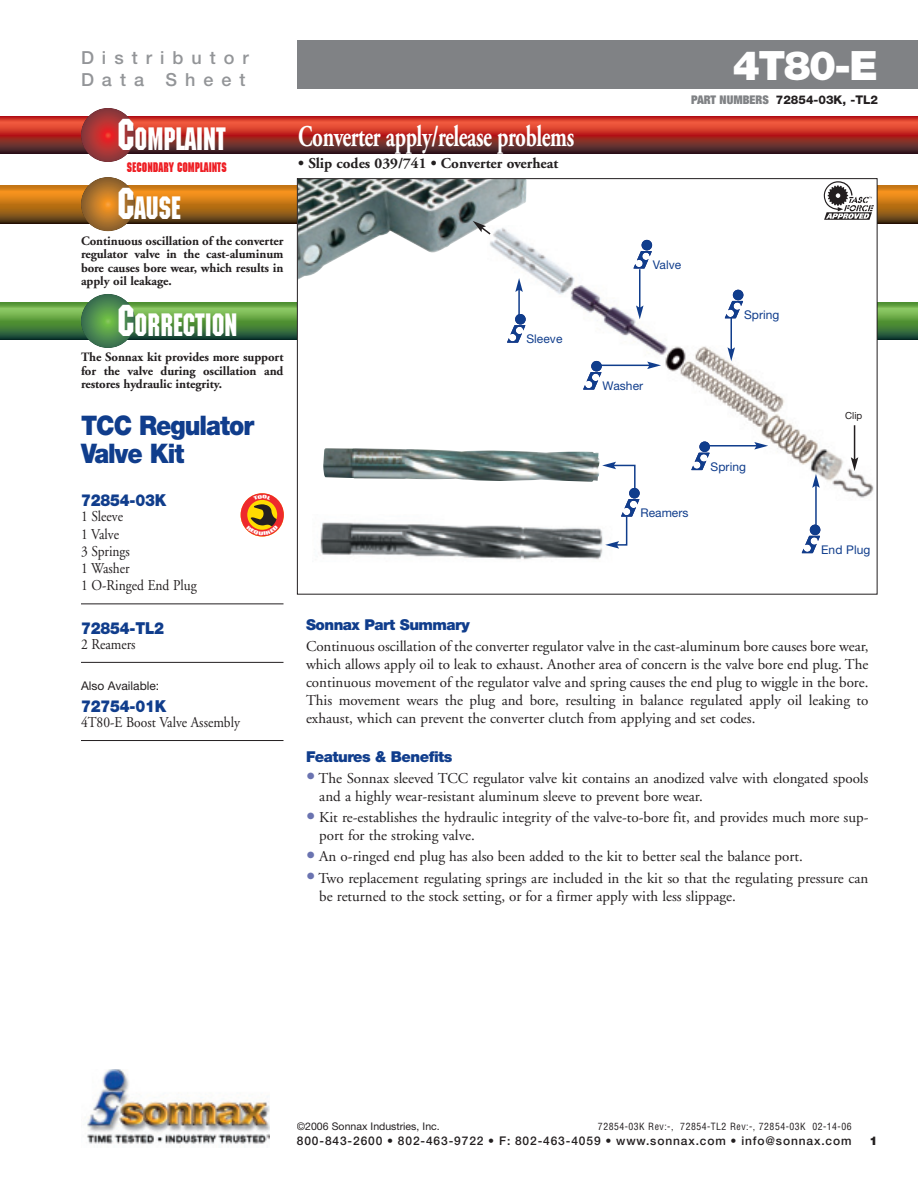
<style>
.page{position:relative;width:918px;height:1188px;background:#fff}
.page>*{position:absolute;margin:0;border:0;box-sizing:border-box;transform-origin:0 0}
.t1{font:900 40.5px "Helvetica Neue";color:#fff}
.t2{font:31.5px "Machine";color:#fff;scale:.85 1}
.t3{font:700 30px "Adobe Garamond";letter-spacing:-.02em;color:#fff;scale:.7 1}
.t4{font:900 27px/27.8px "Helvetica Neue";letter-spacing:-.04em;color:#103d8c;scale:.9 1}
.t5{font:500 18px/21.6px "Helvetica Neue";letter-spacing:.445em;color:#939598}
.t6{font:900 16.5px "Helvetica Neue";letter-spacing:-.015em;color:#103d8c;scale:.9 1}
.t7{font:15px/18px "Adobe Garamond";color:#231f20}
.t8{font:15px/17.1px "Adobe Garamond";color:#231f20;scale:.9 1}
.t9{font:700 15px "Adobe Garamond";color:#231f20}
.t10{font:900 15px "Helvetica Neue";letter-spacing:-.035em;color:#103d8c}
.t11{font:700 13.5px "Machine";color:#ee1d23;scale:.85 1}
.t12{font:700 12.75px/13.5px "Adobe Garamond";letter-spacing:-.005em;color:#231f20;text-align:justify}
.t13{font:500 12px "Helvetica Neue";letter-spacing:.07em;color:#231f20}
.t14{font:12px "Helvetica Neue";letter-spacing:.005em;color:#103d8c}
.t15{font:800 12px "Helvetica Neue";color:#231f20}
.t16{font:12px "Helvetica Neue";color:#231f20}
.t17{font:900 12px "Helvetica Neue";color:#231f20}
.t18{font:10.5px "Helvetica Neue";color:#231f20}
.t19{font:condensed 9.75px "Helvetica";letter-spacing:.05em;color:#231f20}
.t20{font:9.75px "Helvetica Neue";color:#231f20}
.s1{font-weight:900;font-stretch:expanded;color:#808285}
.s2{font-size:43.5px}
.s3{font-size:24px;color:#6a73b0}
</style>
<div class="page">
<hr style="left:81px;top:604px;width:203px;height:1px;background:#231f20">
<hr style="left:81px;top:662px;width:203px;height:1px;background:#231f20">
<hr style="left:81px;top:740px;width:203px;height:1px;background:#231f20">
<svg style="left:0;top:302px;width:918px;height:38px;background:#518b40"></svg>
<svg style="left:81px;top:294px;width:54px;height:54px;background:#4b894e"></svg>
<svg style="left:0;top:185px;width:918px;height:38px;background:#b16c17"></svg>
<svg style="left:81px;top:177px;width:54px;height:54px;background:#ac712a"></svg>
<div style="left:297px;top:179px;width:580px;height:415px;background:#fff"></div>
<img style="left:299px;top:180px;width:228px;height:99px">
<img style="left:487px;top:226px;width:387px;height:272px">
<div style="left:297px;top:40px;width:581px;height:49px;background:#808285"></div>
<div style="left:878px;top:40px;width:40px;height:49px;background:#808285"></div>
<svg style="left:0;top:116px;width:918px;height:38px;background:#a13028"></svg>
<svg style="left:81px;top:108px;width:54px;height:54px;background:#a73435"></svg>
<svg style="left:824px;top:181px;width:50px;height:39px"></svg>
<img style="left:323px;top:448px;width:277px;height:34px">
<img style="left:320px;top:522px;width:283px;height:38px">
<svg style="left:507px;top:325px;width:19px;height:18px"></svg>
<div style="left:515px;top:314px;width:11px;height:11px;background:#103d8c;border-radius:50%"></div>
<svg style="left:634px;top:251px;width:19px;height:18px"></svg>
<div style="left:642px;top:240px;width:10px;height:10px;background:#103d8c;border-radius:50%"></div>
<svg style="left:725px;top:301px;width:19px;height:18px"></svg>
<div style="left:733px;top:290px;width:10px;height:10px;background:#103d8c;border-radius:50%"></div>
<svg style="left:691px;top:453px;width:20px;height:17px"></svg>
<div style="left:699px;top:442px;width:11px;height:10px;background:#103d8c;border-radius:50%"></div>
<svg style="left:802px;top:536px;width:18px;height:17px"></svg>
<div style="left:810px;top:525px;width:10px;height:10px;background:#103d8c;border-radius:50%"></div>
<hr style="left:854px;top:425px;width:1px;height:35px;background:#231f20">
<svg style="left:851px;top:457px;width:7px;height:14px"></svg>
<hr style="left:815px;top:485px;width:2px;height:40px;background:#103d8c">
<svg style="left:812px;top:474px;width:8px;height:14px"></svg>
<hr style="left:710px;top:445px;width:47px;height:2px;background:#103d8c">
<svg style="left:754px;top:442px;width:14px;height:8px"></svg>
<hr style="left:731px;top:317px;width:1px;height:33px;background:#103d8c">
<svg style="left:728px;top:347px;width:7px;height:14px"></svg>
<hr style="left:639px;top:269px;width:2px;height:39px;background:#103d8c">
<svg style="left:636px;top:305px;width:8px;height:14px"></svg>
<hr style="left:518px;top:289px;width:2px;height:30px;background:#103d8c">
<svg style="left:515px;top:278px;width:8px;height:14px"></svg>
<svg style="left:583px;top:372px;width:20px;height:18px"></svg>
<div style="left:591px;top:361px;width:11px;height:10px;background:#103d8c;border-radius:50%"></div>
<hr style="left:600px;top:365px;width:50px;height:1px;background:#103d8c">
<svg style="left:647px;top:362px;width:14px;height:7px"></svg>
<svg style="left:473px;top:221px;width:19px;height:15px"></svg>
<svg style="left:602px;top:462px;width:38px;height:87px"></svg>
<img style="left:87px;top:1069px;width:183px;height:75px">
<svg style="left:241px;top:493px;width:43px;height:43px"></svg>
<p class="t5" style="left:81px;top:49px;width:169px">Distributor<br>Data Sheet</p>
<h1 class="t1" style="left:733px;top:51px;width:147px">4T80-E</h1>
<p class="t15" style="left:691px;top:96px;width:188px"><span class="s1">PART NUMBERS</span> 72854-03K, -TL2</p>
<h2 class="t2" style="left:118px;top:121px;width:129px"><span class="s2">C</span>OMPLAINT</h2>
<h3 class="t3" style="left:298px;top:124px;width:396px">Converter apply/release problems</h3>
<p class="t11" style="left:127px;top:159px;width:119px">SECONDARY COMPLAINTS</p>
<p class="t9" style="left:298px;top:157px;width:262px">• Slip codes 039/741 • Converter overheat</p>
<h2 class="t2" style="left:118px;top:190px;width:76px"><span class="s2">C</span>AUSE</h2>
<p class="t12" style="left:81px;top:235px;width:204px">Continuous oscillation of the converter regulator valve in the cast-aluminum bore causes bore wear, which results in apply oil leakage.</p>
<h2 class="t2" style="left:118px;top:307px;width:142px"><span class="s2">C</span>ORRECTION</h2>
<p class="t12" style="left:81px;top:352px;width:204px">The Sonnax kit provides more support for the valve during oscillation and restores hydraulic integrity.</p>
<h3 class="t4" style="left:81px;top:414px;width:194px">TCC Regulator<br>Valve Kit</h3>
<p class="t6" style="left:81px;top:495px;width:96px">72854-03K</p>
<p class="t8" style="left:81px;top:509px;width:130px">1 Sleeve<br>1 Valve<br>3 Springs<br>1 Washer<br>1 O-Ringed End Plug</p>
<p class="t6" style="left:81px;top:622px;width:94px">72854-TL2</p>
<p class="t8" style="left:81px;top:637px;width:62px">2 Reamers</p>
<p class="t16" style="left:81px;top:681px;width:80px">Also Available:</p>
<p class="t6" style="left:81px;top:700px;width:96px">72754-01K</p>
<p class="t8" style="left:81px;top:715px;width:178px">4T80-E Boost Valve Assembly</p>
<p class="t14" style="left:526px;top:334px;width:38px">Sleeve</p>
<p class="t14" style="left:653px;top:260px;width:30px">Valve</p>
<p class="t14" style="left:603px;top:381px;width:42px">Washer</p>
<p class="t14" style="left:744px;top:310px;width:37px">Spring</p>
<p class="t14" style="left:640px;top:508px;width:50px">Reamers</p>
<p class="t14" style="left:711px;top:462px;width:37px">Spring</p>
<p class="t20" style="left:845px;top:413px;width:19px">Clip</p>
<p class="t14" style="left:821px;top:545px;width:51px">End Plug</p>
<p class="t10" style="left:306px;top:619px;width:165px">Sonnax Part Summary</p>
<p class="t7" style="left:306px;top:639px;width:564px;text-align:justify">Continuous oscillation of the converter regulator valve in the cast-aluminum bore causes bore wear, which allows apply oil to leak to exhaust. Another area of concern is the valve bore end plug. The continuous movement of the regulator valve and spring causes the end plug to wiggle in the bore.<br>This movement wears the plug and bore, resulting in balance regulated apply oil leaking to exhaust, which can prevent the converter clutch from applying and set codes.</p>
<p class="t10" style="left:306px;top:751px;width:148px">Features &amp; Benefits</p>
<p class="t7" style="left:319px;top:770px;width:551px;text-indent:-13px"><span class="s3">•</span> The Sonnax sleeved TCC regulator valve kit contains an anodized valve with elongated spools and a highly wear-resistant aluminum sleeve to prevent bore wear.</p>
<p class="t7" style="left:319px;top:810px;width:551px;text-indent:-13px"><span class="s3">•</span> Kit re-establishes the hydraulic integrity of the valve-to-bore fit, and provides much more sup&shy;port for the stroking valve.</p>
<p class="t7" style="left:306px;top:849px;width:498px"><span class="s3">•</span> An o-ringed end plug has also been added to the kit to better seal the balance port.</p>
<p class="t7" style="left:319px;top:870px;width:551px;text-indent:-13px"><span class="s3">•</span> Two replacement regulating springs are included in the kit so that the regulating pressure can be returned to the stock setting, or for a firmer apply with less slippage.</p>
<p class="t18" style="left:297px;top:1123px;width:144px">©2006 Sonnax Industries, Inc.</p>
<p class="t19" style="left:598px;top:1123px;width:255px">72854-03K Rev:-, 72854-TL2 Rev:-, 72854-03K 02-14-06</p>
<p class="t13" style="left:297px;top:1137px;width:556px">800-843-2600 • 802-463-9722 • F: 802-463-4059 • www.sonnax.com • info@sonnax.com</p>
<p class="t17" style="left:869px;top:1137px;width:10px">1</p>
</div>
